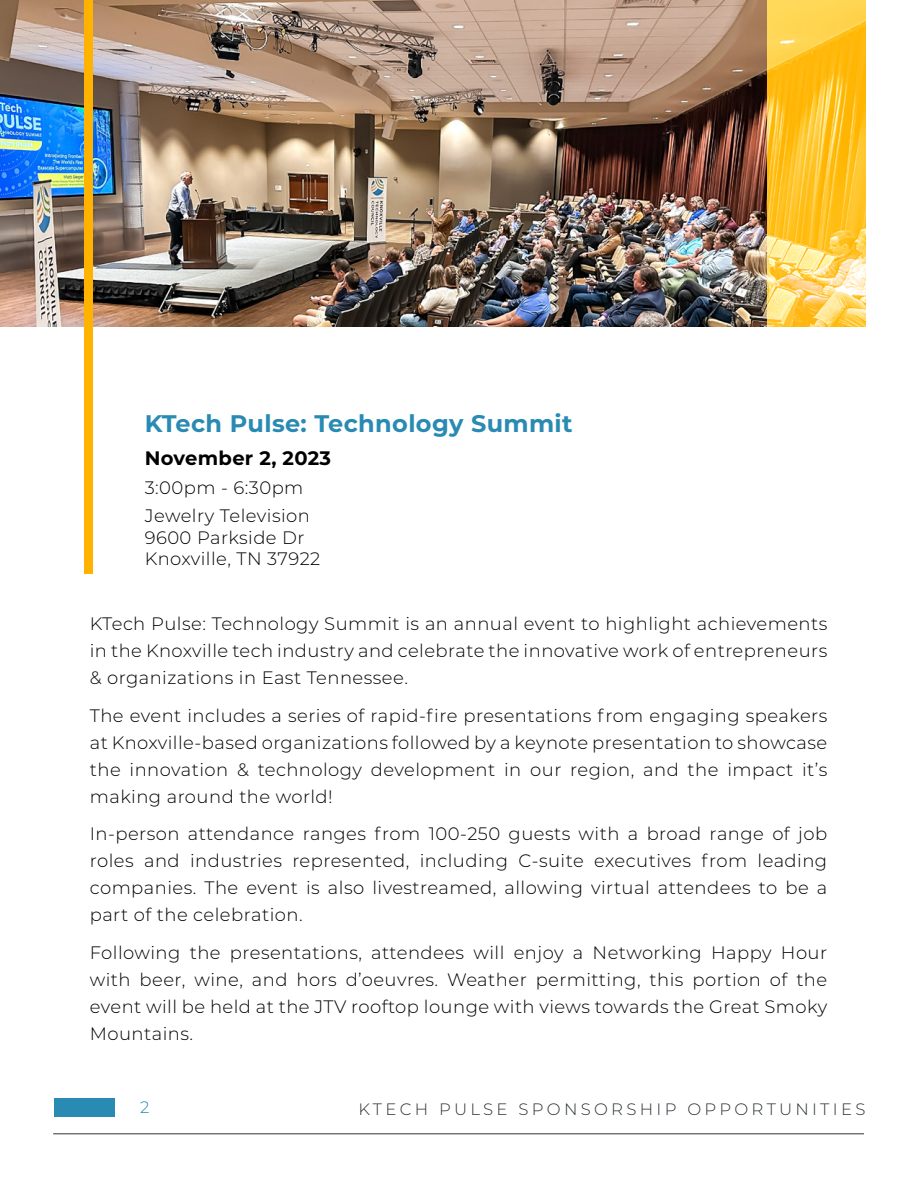
<style>
.page{position:relative;width:918px;height:1188px;background:#fff}
.page>*{position:absolute;margin:0;border:0;box-sizing:border-box;transform-origin:0 0}
.t1{font:700 24px "Montserrat";letter-spacing:.015em;color:#298ab3}
.t2{font:700 19.5px "Montserrat";letter-spacing:.015em;color:#000}
.t3{font:300 18px/27px "Montserrat";letter-spacing:.025em;color:#000;text-align:justify}
.t4{font:300 16.5px "Montserrat";letter-spacing:.2em;color:#2e3337}
.t5{font:300 16.5px "Montserrat";color:#298ab3}
</style>
<div class="page">
<div style="left:54px;top:1099px;width:61px;height:18px;background:#298ab3"></div>
<hr style="left:53px;top:1134px;width:811px;height:1px;background:#2e3337">
<img style="left:0;top:0;width:767px;height:327px">
<div style="left:84px;top:0;width:9px;height:573px;background:#ffb300"></div>
<svg style="left:767px;top:0;width:98px;height:327px"></svg>
<h1 class="t1" style="left:145px;top:406px;width:429px">KTech Pulse: Technology Summit</h1>
<p class="t2" style="left:145px;top:444px;width:188px">November 2, 2023</p>
<p class="t3" style="left:145px;top:473px;width:167px;line-height:28.3px">3:00pm - 6:30pm<br>Jewelry Television</p>
<p class="t3" style="left:145px;top:526px;width:177px;line-height:21.6px">9600 Parkside Dr<br>Knoxville, TN 37922</p>
<p class="t3" style="left:90px;top:609px;width:739px">KTech Pulse: Technology Summit is an annual event to highlight achievements in the Knoxville tech industry and celebrate the innovative work of entrepreneurs &amp; organizations in East Tennessee.</p>
<p class="t3" style="left:90px;top:701px;width:739px">The event includes a series of rapid-fire presentations from engaging speakers at Knoxville-based organizations followed by a keynote presentation to showcase the innovation &amp; technology development in our region, and the impact it’s making around the world!</p>
<p class="t3" style="left:90px;top:820px;width:739px">In-person attendance ranges from 100-250 guests with a broad range of job roles and industries represented, including C-suite executives from leading companies. The event is also livestreamed, allowing virtual attendees to be a part of the celebration.</p>
<p class="t3" style="left:90px;top:939px;width:739px">Following the presentations, attendees will enjoy a Networking Happy Hour with beer, wine, and hors d’oeuvres. Weather permitting, this portion of the event will be held at the JTV rooftop lounge with views towards the Great Smoky Mountains.</p>
<p class="t5" style="left:140px;top:1096px;width:11px">2</p>
<p class="t4" style="left:359px;top:1097px;width:508px">KTECH PULSE SPONSORSHIP OPPORTUNITIES</p>
</div>
